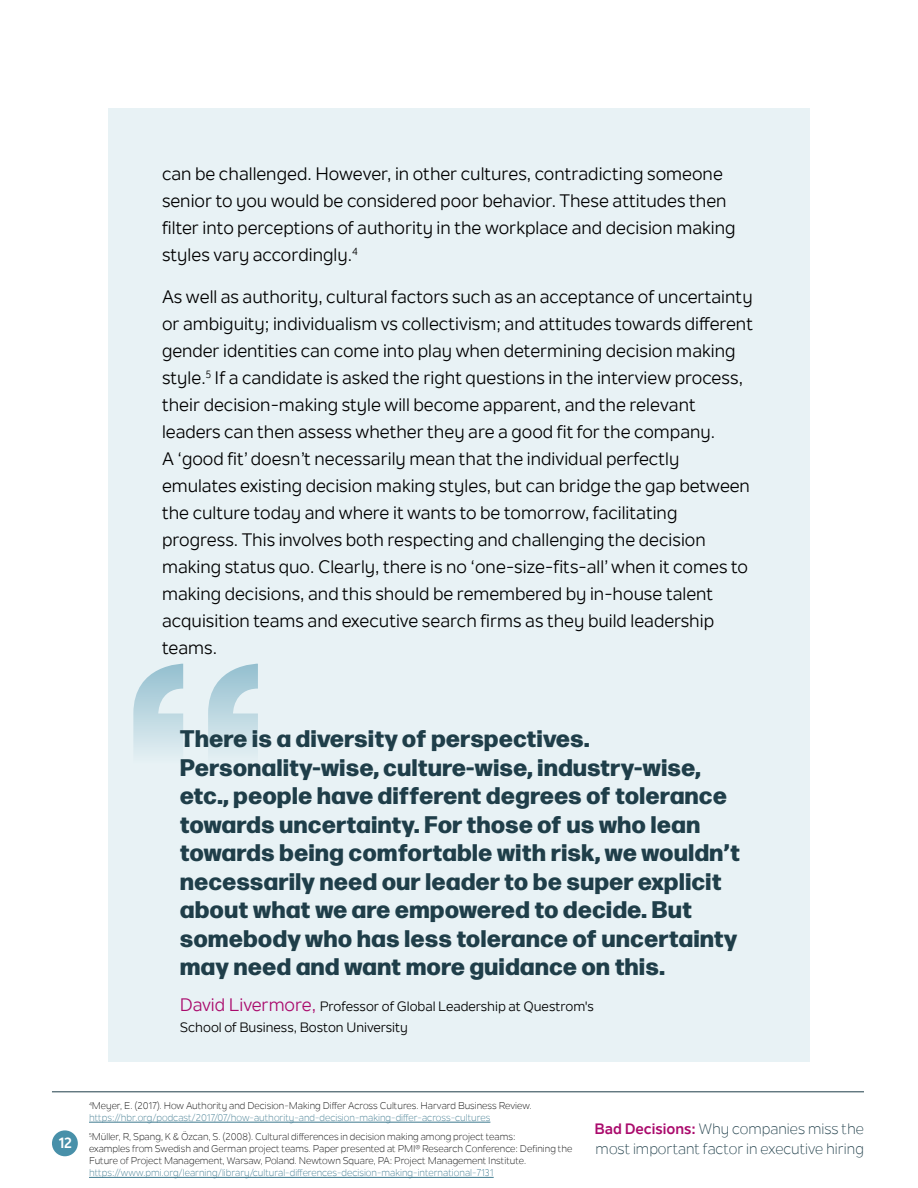
<style>
.page{position:relative;width:918px;height:1188px;background:#fff}
.page>*{position:absolute;margin:0;border:0;box-sizing:border-box;transform-origin:0 0}
.t1{font:800 24px/28.5px "Forma DJR Micro";color:#1f3e49}
.t2{font:18px/27px "Nolan Next";color:#000}
.t3{font:15px/19.5px "Nolan Next";color:#1f3e49}
.t4{font:700 15px "Nolan Next";color:#fff}
.t5{font:13.5px/21px "Nolan Next";color:#000}
.t6{font:9.75px/12px "Nolan Next";color:#000}
.t7{font:9.75px "Nolan Next";color:#3c788e}
.s1{font-size:18px;color:#aa0a6c}
.s2{color:#3c788e}
.s3{font-weight:700;color:#aa0a6c}
</style>
<div class="page">
<div style="left:108px;top:108px;width:702px;height:953px;background:#e8f2f5"></div>
<svg style="left:133px;top:664px;width:125px;height:89px"></svg>
<hr style="left:52px;top:1092px;width:812px;height:1px;background:#1f3e49">
<div style="left:52px;top:1130px;width:26px;height:26px;background:#4890a9;border-radius:50%"></div>
<hr style="left:89px;top:1122px;width:401px;height:1px;background:#3c788e">
<hr style="left:89px;top:1177px;width:405px;height:1px;background:#3c788e">
<p class="t2" style="left:162px;top:160px;width:575px">can be challenged. However, in other cultures, contradicting someone senior to you would be considered poor behavior. These attitudes then filter into perceptions of authority in the workplace and decision making styles vary accordingly.<sup>4</sup></p>
<p class="t2" style="left:162px;top:283px;width:593px">As well as authority, cultural factors such as an acceptance of uncertainty or ambiguity; individualism vs collectivism; and attitudes towards different gender identities can come into play when determining decision making style.<sup>5</sup> If a candidate is asked the right questions in the interview process, their decision-making style will become apparent, and the relevant leaders can then assess whether they are a good fit for the company.<br>A ‘good fit’ doesn’t necessarily mean that the individual perfectly emulates existing decision making styles, but can bridge the gap between the culture today and where it wants to be tomorrow, facilitating progress. This involves both respecting and challenging the decision making status quo. Clearly, there is no ‘one-size-fits-all’ when it comes to making decisions, and this should be remembered by in-house talent acquisition teams and executive search firms as they build leadership teams.</p>
<p class="t1" style="left:180px;top:723px;width:562px">There is a diversity of perspectives.<br>Personality-wise, culture-wise, industry-wise, etc., people have different degrees of tolerance towards uncertainty. For those of us who lean towards being comfortable with risk, we wouldn’t necessarily need our leader to be super explicit about what we are empowered to decide. But somebody who has less tolerance of uncertainty may need and want more guidance on this.</p>
<p class="t5" style="left:180px;top:996px;width:416px"><span class="s1">David Livermore,</span> Professor of Global Leadership at Questrom's<br>School of Business, Boston University</p>
<p class="t4" style="left:58px;top:1134px;width:16px">12</p>
<p class="t6" style="left:89px;top:1100px;width:444px"><sup>4</sup>Meyer, E. (2017). How Authority and Decision-Making Differ Across Cultures. Harvard Business Review. <span class="s2">https://hbr.org/podcast/2017/07/how-authority-and-decision-making-differ-across-cultures</span></p>
<p class="t6" style="left:89px;top:1131px;width:485px"><sup>5</sup>Müller, R, Spang, K &amp; Özcan, S. (2008). Cultural differences in decision making among project teams:<br>examples from Swedish and German project teams. Paper presented at PMI® Research Conference: Defining the<br>Future of Project Management, Warsaw, Poland. Newtown Square, PA: Project Management Institute.</p>
<p class="t7" style="left:89px;top:1167px;width:406px">https://www.pmi.org/learning/library/cultural-differences-decision-making-international-7131</p>
<p class="t3" style="left:595px;top:1119px;width:271px"><span class="s3">Bad Decisions:</span> Why companies miss the most important factor in executive hiring</p>
</div>
